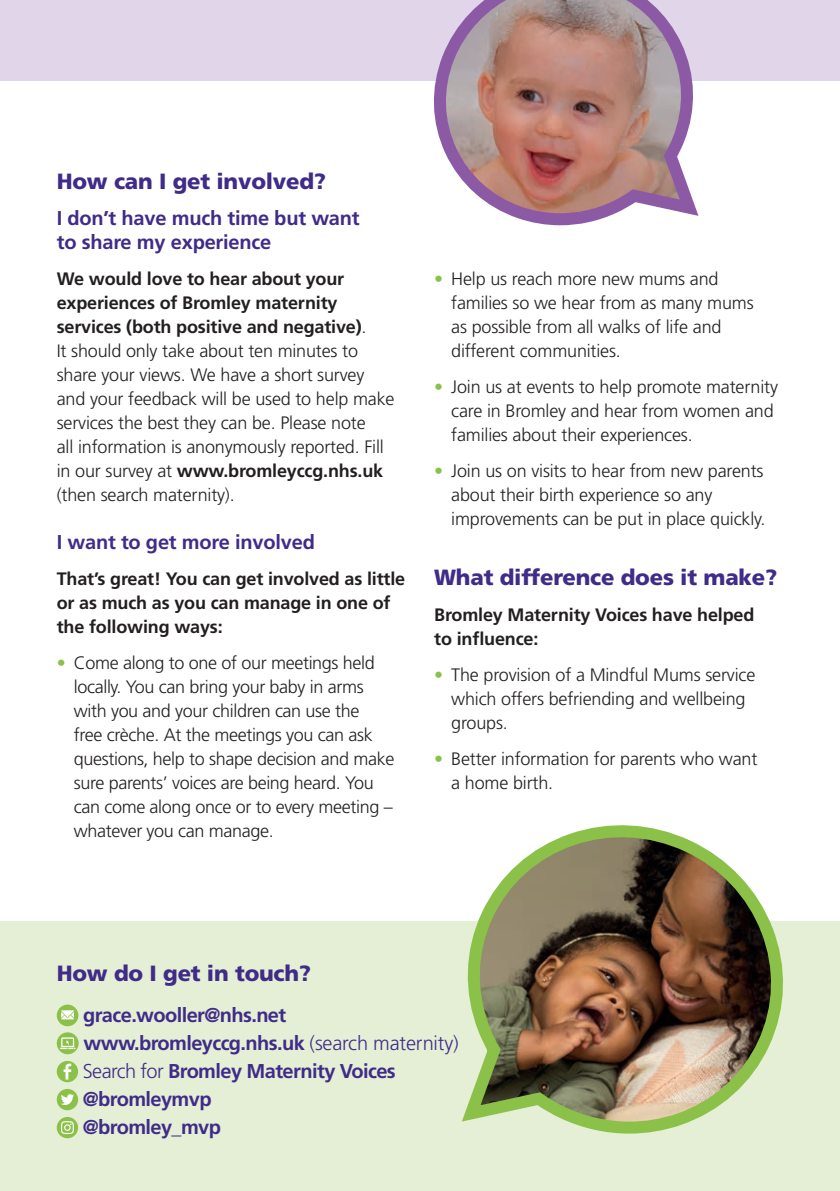
<style>
.page{position:relative;width:840px;height:1191px;background:#fff}
.page>*{position:absolute;margin:0;border:0;box-sizing:border-box;transform-origin:0 0}
.t1{font:900 22px "Frutiger";letter-spacing:-.01em;color:#402b89}
.t2{font:700 20px/28px "Frutiger";letter-spacing:-.03em;color:#402b89}
.t3{font:700 20px/24px "Frutiger";letter-spacing:-.01em;color:#402b89}
.t4{font:300 18px/24px "Frutiger";letter-spacing:-.01em;color:#231f20}
.t5{font:700 18px/24px "Frutiger";letter-spacing:-.01em;color:#231f20}
.s1{font-weight:700}
.s2{color:#8bc149}
.s3{font-weight:300}
</style>
<div class="page">
<div style="left:0;top:921px;width:839px;height:270px;background:#e4efd5"></div>
<div style="left:0;top:0;width:839px;height:81px;background:#e0d5e9"></div>
<div style="left:57px;top:1004px;width:21px;height:22px;background:#8bc149;border-radius:50%"></div>
<svg style="left:61px;top:1010px;width:13px;height:9px"></svg>
<svg style="left:57px;top:1032px;width:22px;height:22px"></svg>
<svg style="left:60px;top:1037px;width:15px;height:12px"></svg>
<div style="left:57px;top:1061px;width:21px;height:21px;background:#8bc149;border-radius:50%"></div>
<svg style="left:63px;top:1063px;width:8px;height:16px"></svg>
<div style="left:57px;top:1089px;width:21px;height:21px;background:#8bc149;border-radius:50%"></div>
<svg style="left:61px;top:1094px;width:13px;height:11px"></svg>
<div style="left:57px;top:1117px;width:21px;height:21px;background:#8bc149;border-radius:50%"></div>
<svg style="left:61px;top:1121px;width:13px;height:13px"></svg>
<img style="left:462px;top:825px;width:321px;height:309px">
<svg style="left:433px;top:0;width:266px;height:226px"></svg>
<p class="t1" style="left:57px;top:168px;width:271px">How can I get involved?</p>
<p class="t3" style="left:57px;top:206px;width:304px">I don’t have much time but want to share my experience</p>
<p class="t4" style="left:57px;top:266px;width:339px"><span class="s1">We would love to hear about your experiences of Bromley maternity services (both positive and negative)</span>.<br>It should only take about ten minutes to share your views. We have a short survey and your feedback will be used to help make services the best they can be. Please note<br>all information is anonymously reported. Fill in our survey at <span class="s1">www.bromleyccg.nhs.uk </span>(then search maternity).</p>
<p class="t3" style="left:57px;top:530px;width:259px">I want to get more involved</p>
<p class="t5" style="left:57px;top:566px;width:350px">That’s great! You can get involved as little or as much as you can manage in one of the following ways:</p>
<p class="t4" style="left:74px;top:650px;width:322px;text-indent:-17px"><span class="s2">•</span> Come along to one of our meetings held locally. You can bring your baby in arms with you and your children can use the<br>free crèche. At the meetings you can ask questions, help to shape decision and make sure parents’ voices are being heard. You can come along once or to every meeting – whatever you can manage.</p>
<p class="t4" style="left:451px;top:266px;width:304px;text-indent:-17px"><span class="s2">•</span> Help us reach more new mums and families so we hear from as many mums as possible from all walks of life and different communities.</p>
<p class="t4" style="left:451px;top:374px;width:328px;text-indent:-17px"><span class="s2">•</span> Join us at events to help promote maternity care in Bromley and hear from women and families about their experiences.</p>
<p class="t4" style="left:451px;top:458px;width:315px;text-indent:-17px"><span class="s2">•</span> Join us on visits to hear from new parents about their birth experience so any improvements can be put in place quickly.</p>
<p class="t1" style="left:434px;top:564px;width:344px">What difference does it make?</p>
<p class="t5" style="left:434px;top:602px;width:321px">Bromley Maternity Voices have helped to influence:</p>
<p class="t4" style="left:451px;top:662px;width:305px;text-indent:-17px"><span class="s2">•</span> The provision of a Mindful Mums service which offers befriending and wellbeing groups.</p>
<p class="t4" style="left:451px;top:746px;width:307px;text-indent:-17px"><span class="s2">•</span> Better information for parents who want a home birth.</p>
<p class="t1" style="left:57px;top:960px;width:256px">How do I get in touch?</p>
<p class="t2" style="left:83px;top:1001px;width:377px">grace.wooller@nhs.net www.bromleyccg.nhs.uk <span class="s3">(search maternity)<br>Search for</span> Bromley Maternity Voices @bromleymvp<br>@bromley_mvp</p>
</div>
